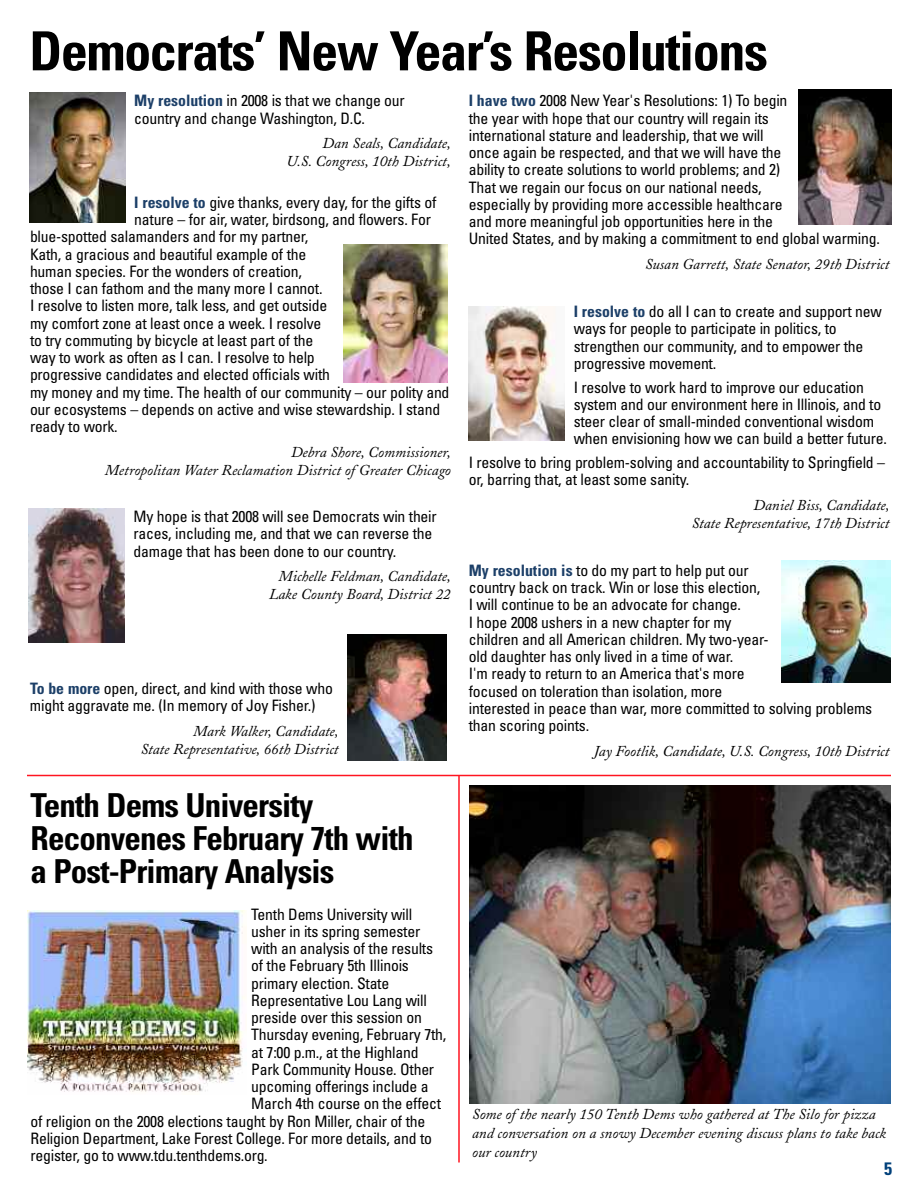
<style>
.page{position:relative;width:918px;height:1188px;background:#fff}
.page>*{position:absolute;margin:0;border:0;box-sizing:border-box;transform-origin:0 0}
.t1{font:700 condensed 54px "Univers";letter-spacing:-.025em;color:#000}
.t2{font:700 condensed 33px/33px "Univers";letter-spacing:-.025em;color:#000}
.t3{font:700 condensed 18px "Univers";color:#00407a}
.t4{font:condensed 15.75px/17.2px "Univers";letter-spacing:-.015em;color:#000}
.t5{font:italic 15px/18px "Adobe Caslon";color:#000;text-align:right}
.s1{font-weight:700;color:#1c3f68}
</style>
<div class="page">
<img style="left:469px;top:306px;width:96px;height:134px">
<img style="left:344px;top:245px;width:103px;height:137px">
<img style="left:28px;top:509px;width:97px;height:134px">
<img style="left:29px;top:92px;width:96px;height:131px">
<img style="left:799px;top:90px;width:92px;height:134px">
<img style="left:782px;top:560px;width:109px;height:123px">
<img style="left:348px;top:634px;width:99px;height:127px">
<hr style="left:27px;top:775px;width:864px;height:1px;background:#ff1521">
<img style="left:27px;top:910px;width:218px;height:182px">
<hr style="left:458px;top:776px;width:2px;height:386px;background:#ff1521">
<img style="left:469px;top:786px;width:422px;height:317px">
<h1 class="t1" style="left:29px;top:31px;width:740px">Democrats’ New Year’s Resolutions</h1>
<p class="t4" style="left:134px;top:93px;width:272px"><span class="s1">My resolution</span> in 2008 is that we change our country and change Washington, D.C.</p>
<p class="t5" style="left:287px;top:136px;width:166px">Dan Seals, Candidate,<br>U.S. Congress, 10th District,</p>
<p class="t4" style="left:134px;top:195px;width:304px"><span class="s1">I resolve to</span> give thanks, every day, for the gifts of</p>
<p class="t4" style="left:134px;top:212px;width:298px">nature – for air, water, birdsong, and flowers. For</p>
<p class="t4" style="left:30px;top:229px;width:280px">blue-spotted salamanders and for my partner,</p>
<p class="t4" style="left:30px;top:247px;width:278px">Kath, a gracious and beautiful example of the</p>
<p class="t4" style="left:30px;top:264px;width:274px">human species. For the wonders of creation,</p>
<p class="t4" style="left:30px;top:281px;width:294px">those I can fathom and the many more I cannot.</p>
<p class="t4" style="left:30px;top:298px;width:299px">I resolve to listen more, talk less, and get outside</p>
<p class="t4" style="left:30px;top:316px;width:293px">my comfort zone at least once a week. I resolve</p>
<p class="t4" style="left:30px;top:333px;width:285px">to try commuting by bicycle at least part of the</p>
<p class="t4" style="left:30px;top:350px;width:286px">way to work as often as I can. I resolve to help</p>
<p class="t4" style="left:30px;top:367px;width:302px">progressive candidates and elected officials with</p>
<p class="t4" style="left:30px;top:385px;width:421px">my money and my time. The health of our community – our polity and</p>
<p class="t4" style="left:30px;top:402px;width:412px">our ecosystems – depends on active and wise stewardship. I stand</p>
<p class="t4" style="left:30px;top:419px;width:89px">ready to work.</p>
<p class="t5" style="left:105px;top:445px;width:347px">Debra Shore, Commissioner,<br>Metropolitan Water Reclamation District of Greater Chicago</p>
<p class="t4" style="left:134px;top:509px;width:305px">My hope is that 2008 will see Democrats win their races, including me, and that we can reverse the damage that has been done to our country.</p>
<p class="t5" style="left:269px;top:569px;width:183px">Michelle Feldman, Candidate,<br>Lake County Board, District 22</p>
<p class="t4" style="left:30px;top:681px;width:304px"><span class="s1">To be more</span> open, direct, and kind with those who might aggravate me. (In memory of Joy Fisher.)</p>
<p class="t5" style="left:141px;top:724px;width:199px">Mark Walker, Candidate,<br>State Representative, 66th District</p>
<h2 class="t2" style="left:31px;top:791px;width:385px">Tenth Dems University<br>Reconvenes February 7th with a Post-Primary Analysis</h2>
<p class="t4" style="left:251px;top:907px;width:162px">Tenth Dems University will</p>
<p class="t4" style="left:251px;top:924px;width:171px">usher in its spring semester</p>
<p class="t4" style="left:251px;top:941px;width:183px">with an analysis of the results</p>
<p class="t4" style="left:251px;top:959px;width:159px">of the February 5th Illinois</p>
<p class="t4" style="left:251px;top:976px;width:140px">primary election. State</p>
<p class="t4" style="left:251px;top:993px;width:177px">Representative Lou Lang will</p>
<p class="t4" style="left:251px;top:1010px;width:172px">preside over this session on</p>
<p class="t4" style="left:251px;top:1028px;width:197px">Thursday evening, February 7th,</p>
<p class="t4" style="left:251px;top:1045px;width:169px">at 7:00 p.m., at the Highland</p>
<p class="t4" style="left:251px;top:1062px;width:184px">Park Community House. Other</p>
<p class="t4" style="left:251px;top:1079px;width:179px">upcoming offerings include a</p>
<p class="t4" style="left:251px;top:1097px;width:191px">March 4th course on the effect</p>
<p class="t4" style="left:31px;top:1114px;width:396px">of religion on the 2008 elections taught by Ron Miller, chair of the</p>
<p class="t4" style="left:31px;top:1131px;width:403px">Religion Department, Lake Forest College. For more details, and to</p>
<p class="t4" style="left:31px;top:1148px;width:239px">register, go to www.tdu.tenthdems.org.</p>
<p class="t4" style="left:469px;top:93px;width:413px"><span class="s1">I have two</span> 2008 New Year's Resolutions: 1) To begin<br>the year with hope that our country will regain its<br>international stature and leadership, that we will<br>once again be respected, and that we will have the<br>ability to create solutions to world problems; and 2)<br>That we regain our focus on our national needs,<br>especially by providing more accessible healthcare<br>and more meaningful job opportunities here in the<br>United States, and by making a commitment to end global warming.</p>
<p class="t5" style="left:645px;top:257px;width:246px">Susan Garrett, State Senator, 29th District</p>
<p class="t4" style="left:574px;top:304px;width:310px"><span class="s1">I resolve to</span> do all I can to create and support new ways for people to participate in politics, to strengthen our community, and to empower the progressive movement.</p>
<p class="t4" style="left:574px;top:380px;width:315px">I resolve to work hard to improve our education system and our environment here in Illinois, and to steer clear of small-minded conventional wisdom when envisioning how we can build a better future.</p>
<p class="t4" style="left:469px;top:455px;width:418px">I resolve to bring problem-solving and accountability to Springfield – or, barring that, at least some sanity.</p>
<p class="t5" style="left:692px;top:498px;width:199px">Daniel Biss, Candidate,<br>State Representative, 17th District</p>
<p class="t4" style="left:469px;top:563px;width:405px"><span class="s1">My resolution is</span> to do my part to help put our<br>country back on track. Win or lose this election,<br>I will continue to be an advocate for change.<br>I hope 2008 ushers in a new chapter for my<br>children and all American children. My two-year-<br>old daughter has only lived in a time of war.<br>I'm ready to return to an America that's more<br>focused on toleration than isolation, more<br>interested in peace than war, more committed to solving problems than scoring points.</p>
<p class="t5" style="left:594px;top:744px;width:297px">Jay Footlik, Candidate, U.S. Congress, 10th District</p>
<p class="t5" style="left:472px;top:1107px;width:416px;line-height:18.6px;text-align:left">Some of the nearly 150 Tenth Dems who gathered at The Silo for pizza and conversation on a snowy December evening discuss plans to take back our country</p>
<p class="t3" style="left:884px;top:1162px;width:9px">5</p>
</div>
